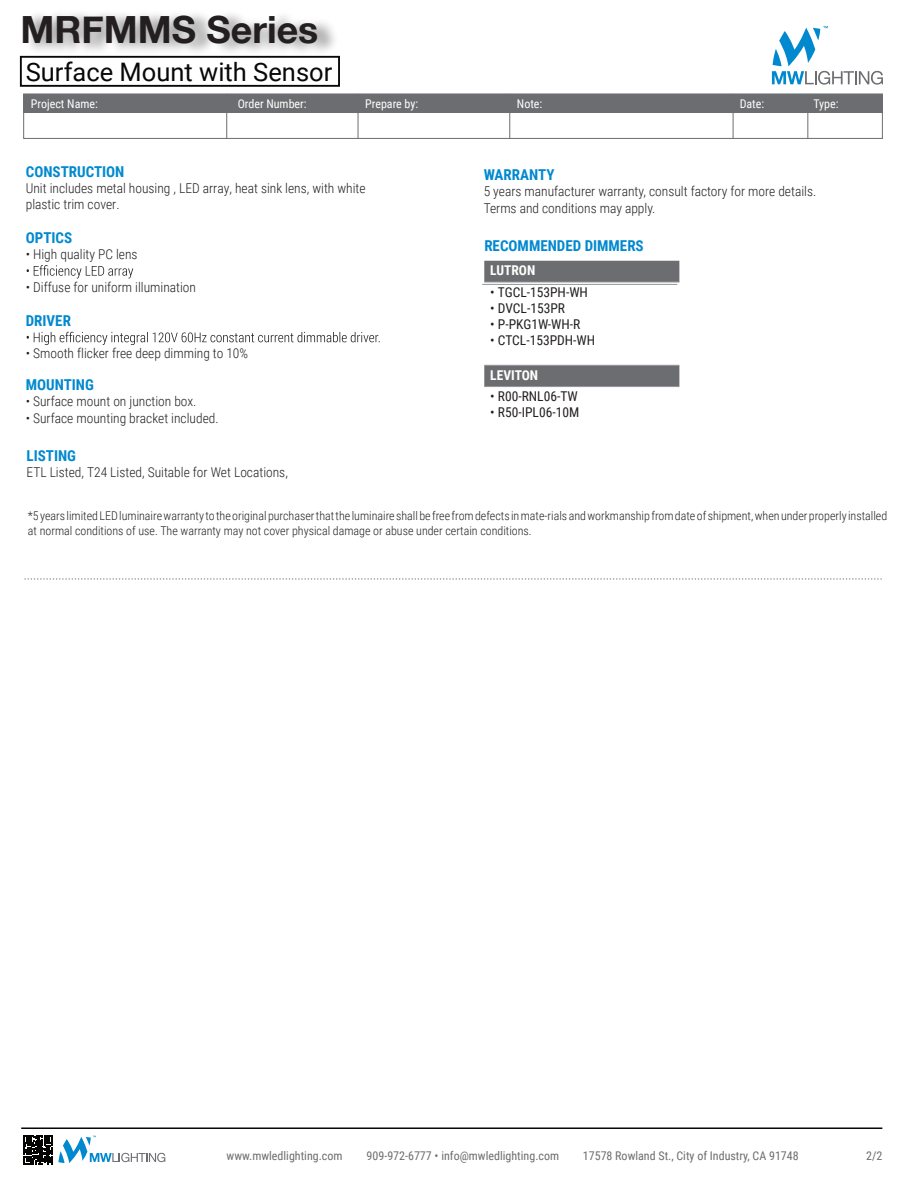
<style>
.page{position:relative;width:918px;height:1188px;background:#fff}
.page>*{position:absolute;margin:0;border:0;box-sizing:border-box;transform-origin:0 0}
.t1{font:700 37.5px "Helvetica Neue";color:#231f20}
.t2{font:25.5px "Roboto";color:#070807}
.t3{font:700 15px "Roboto Condensed";color:#0089cf}
.t4{font:300 13.5px/16.2px "Roboto Condensed";color:#231f20}
.t5{font:13.5px "Roboto Condensed";color:#231f20}
.t6{font:700 13.5px "Roboto Condensed";color:#fff}
.t7{font:300 12px/14.4px "Roboto Condensed";color:#231f20}
.t8{font:12px "Roboto Condensed";color:#6c6d70}
.t9{font:12px "Roboto Condensed";color:#fff}
</style>
<div class="page">
<svg style="left:27px;top:265px;width:106px;height:13px"></svg>
<svg style="left:27px;top:332px;width:353px;height:13px"></svg>
<svg style="left:484px;top:261px;width:195px;height:125px"></svg>
<hr style="left:482px;top:284px;width:195px;height:1px;background:#939598">
<hr style="left:484px;top:282px;width:195px;height:1px;background:#939598">
<hr style="left:484px;top:365px;width:195px;height:1px;background:#939598">
<hr style="left:484px;top:386px;width:195px;height:1px;background:#939598">
<svg style="left:772px;top:26px;width:111px;height:59px"></svg>
<svg style="left:24px;top:1136px;width:28px;height:28px"></svg>
<svg style="left:58px;top:1136px;width:107px;height:27px"></svg>
<hr style="left:21px;top:1127px;width:861px;height:2px;background:#060705">
<div style="left:23px;top:94px;width:860px;height:19px;background:#6c6d70"></div>
<div style="left:23px;top:94px;width:860px;height:45px;border:1px solid #6c6d70"></div>
<hr style="left:807px;top:94px;width:1px;height:45px;background:#6c6d70">
<hr style="left:733px;top:94px;width:1px;height:45px;background:#6c6d70">
<hr style="left:226px;top:94px;width:1px;height:45px;background:#6c6d70">
<hr style="left:509px;top:94px;width:1px;height:45px;background:#6c6d70">
<hr style="left:358px;top:94px;width:1px;height:45px;background:#6c6d70">
<div style="left:20px;top:56px;width:320px;height:31px;background:#fff;border:2px solid #070807"></div>
<svg style="left:24px;top:578px;width:857px;height:2px"></svg>
<h1 class="t1" style="left:21px;top:0;width:299px">MRFMMS Series</h1>
<h2 class="t2" style="left:26px;top:54px;width:308px">Surface Mount with Sensor</h2>
<p class="t9" style="left:31px;top:95px;width:68px">Project Name:</p>
<p class="t9" style="left:238px;top:95px;width:70px">Order Number:</p>
<p class="t9" style="left:365px;top:95px;width:55px">Prepare by:</p>
<p class="t9" style="left:517px;top:95px;width:27px">Note:</p>
<p class="t9" style="left:740px;top:95px;width:26px">Date:</p>
<p class="t9" style="left:813px;top:95px;width:27px">Type:</p>
<p class="t3" style="left:26px;top:161px;width:100px">CONSTRUCTION</p>
<p class="t4" style="left:26px;top:179px;width:341px">Unit includes metal housing , LED array, heat sink lens, with white plastic trim cover.</p>
<p class="t3" style="left:26px;top:227px;width:48px">OPTICS</p>
<p class="t4" style="left:26px;top:246px;width:113px">• High quality PC lens</p>
<p class="t4" style="left:26px;top:278px;width:172px">• Diffuse for uniform illumination</p>
<p class="t3" style="left:26px;top:310px;width:47px">DRIVER</p>
<p class="t4" style="left:26px;top:345px;width:224px">• Smooth flicker free deep dimming to 10%</p>
<p class="t3" style="left:26px;top:374px;width:70px">MOUNTING</p>
<p class="t4" style="left:26px;top:393px;width:172px">• Surface mount on junction box.</p>
<p class="t4" style="left:26px;top:409px;width:194px">• Surface mounting bracket included.</p>
<p class="t3" style="left:27px;top:445px;width:51px">LISTING</p>
<p class="t4" style="left:27px;top:464px;width:263px">ETL Listed, T24 Listed, Suitable for Wet Locations,</p>
<p class="t3" style="left:484px;top:164px;width:72px">WARRANTY</p>
<p class="t4" style="left:484px;top:183px;width:334px">5 years manufacturer warranty, consult factory for more details.<br>Terms and conditions may apply.</p>
<p class="t3" style="left:484px;top:235px;width:161px">RECOMMENDED DIMMERS</p>
<p class="t6" style="left:490px;top:261px;width:47px">LUTRON</p>
<p class="t5" style="left:490px;top:282px;width:99px">• TGCL-153PH-WH</p>
<p class="t5" style="left:490px;top:298px;width:76px">• DVCL-153PR</p>
<p class="t5" style="left:490px;top:315px;width:92px">• P-PKG1W-WH-R</p>
<p class="t5" style="left:490px;top:331px;width:106px">• CTCL-153PDH-WH</p>
<p class="t6" style="left:490px;top:366px;width:49px">LEVITON</p>
<p class="t5" style="left:490px;top:387px;width:89px">• R00-RNL06-TW</p>
<p class="t5" style="left:490px;top:403px;width:90px">• R50-IPL06-10M</p>
<p class="t7" style="left:28px;top:508px;width:861px">*5years limitedLEDluminairewarranty totheoriginalpurchaserthatthe luminaire shallbe freefromdefects inmate-rials andworkmanshipfromdateof shipment,whenunderproperly installed at normal conditions of use. The warranty may not cover physical damage or abuse under certain conditions.</p>
<p class="t8" style="left:227px;top:1148px;width:117px">www.mwledlighting.com</p>
<p class="t8" style="left:367px;top:1148px;width:194px">909-972-6777 • info@mwledlighting.com</p>
<p class="t8" style="left:583px;top:1148px;width:217px">17578 Rowland St., City of Industry, CA 91748</p>
<p class="t8" style="left:866px;top:1148px;width:18px">2/2</p>
</div>
